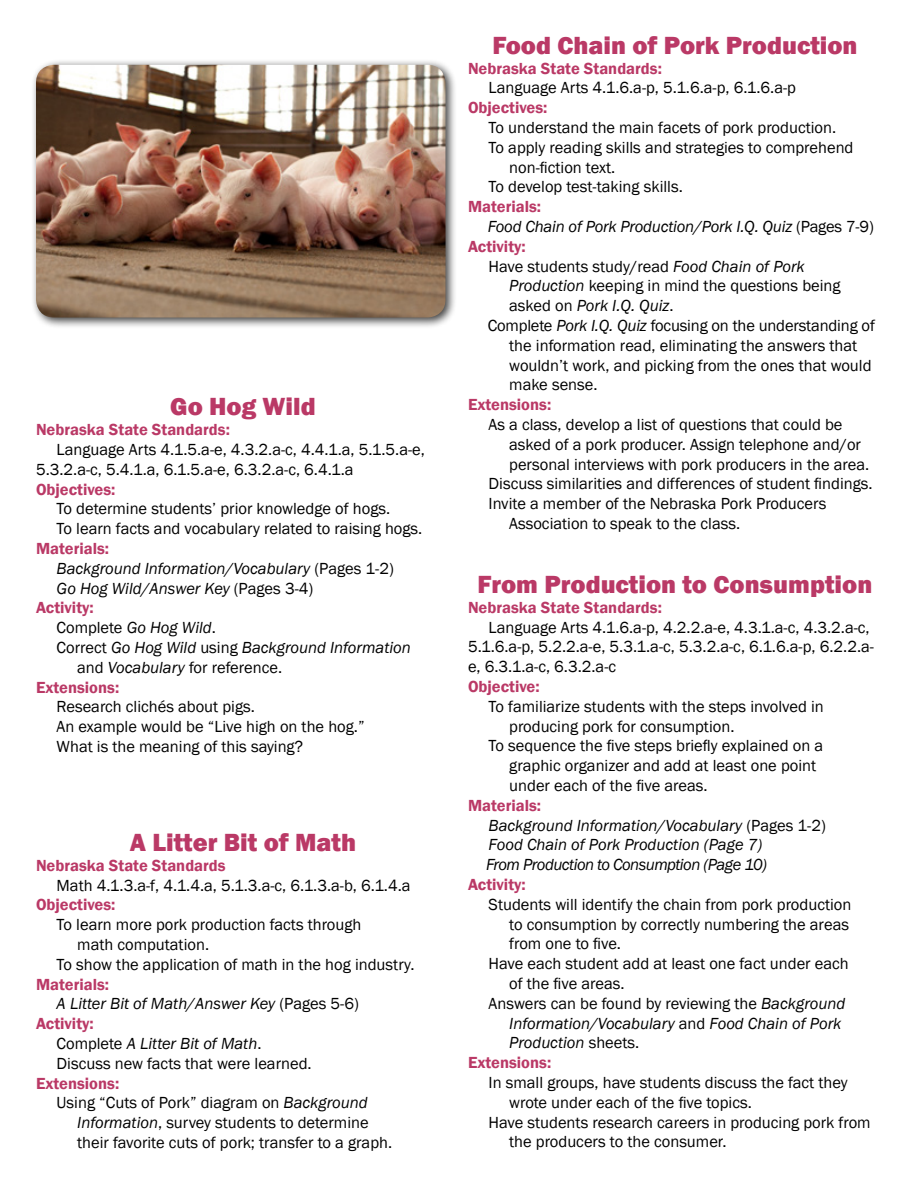
<style>
.page{position:relative;width:918px;height:1188px;background:#fff}
.page>*{position:absolute;margin:0;border:0;box-sizing:border-box;transform-origin:0 0}
.t1{font:800 25.5px "Franklin Gothic";color:#ba3966}
.t2{font:16.5px/19.8px "Franklin Gothic";color:#000}
.t3{font:italic 16.5px/19.8px "Franklin Gothic";color:#000}
.t4{font:600 16.5px "Franklin Gothic";color:#ba3966}
.s1{font-style:normal}
.s2{font-style:italic}
.s3{font-weight:600;font-style:normal;color:#ba3966}
</style>
<div class="page">
<div style="left:31px;top:59px;width:426px;height:270px;background:#000;opacity:.75"></div>
<img style="left:36px;top:65px;width:410px;height:253px">
<h1 class="t1" style="left:170px;top:390px;width:147px">Go Hog Wild</h1>
<p class="t4" style="left:36px;top:420px;width:195px">Nebraska State Standards:</p>
<p class="t2" style="left:36px;top:440px;width:390px;text-indent:21px">Language Arts 4.1.5.a-e, 4.3.2.a-c, 4.4.1.a, 5.1.5.a-e,<br>5.3.2.a-c, 5.4.1.a, 6.1.5.a-e, 6.3.2.a-c, 6.4.1.a</p>
<p class="t4" style="left:36px;top:479px;width:81px">Objectives:</p>
<p class="t2" style="left:57px;top:499px;width:367px">To determine students’ prior knowledge of hogs.<br>To learn facts and vocabulary related to raising hogs.</p>
<p class="t4" style="left:36px;top:538px;width:75px">Materials:</p>
<p class="t3" style="left:57px;top:559px;width:339px">Background Information/Vocabulary <span class="s1">(Pages 1-2)</span></p>
<p class="t3" style="left:57px;top:579px;width:258px">Go Hog Wild/Answer Key <span class="s1">(Pages 3-4)</span></p>
<p class="t4" style="left:36px;top:598px;width:59px">Activity:</p>
<p class="t2" style="left:57px;top:618px;width:161px">Complete <span class="s2">Go Hog Wild</span>.</p>
<p class="t3" style="left:57px;top:638px;width:356px"><span class="s1">Correct</span> Go Hog Wild <span class="s1">using</span> Background Information</p>
<p class="t2" style="left:77px;top:658px;width:207px">and <span class="s2">Vocabulary</span> for reference.</p>
<p class="t4" style="left:36px;top:677px;width:85px">Extensions:</p>
<p class="t2" style="left:57px;top:697px;width:310px">Research clichés about pigs.<br>An example would be “Live high on the hog.”<br>What is the meaning of this saying?</p>
<h1 class="t1" style="left:130px;top:826px;width:228px">A Litter Bit of Math</h1>
<p class="t4" style="left:36px;top:855px;width:191px">Nebraska State Standards</p>
<p class="t2" style="left:57px;top:876px;width:355px">Math 4.1.3.a-f, 4.1.4.a, 5.1.3.a-c, 6.1.3.a-b, 6.1.4.a</p>
<p class="t4" style="left:36px;top:895px;width:81px">Objectives:</p>
<p class="t2" style="left:57px;top:915px;width:306px">To learn more pork production facts through</p>
<p class="t2" style="left:77px;top:935px;width:133px">math computation.</p>
<p class="t2" style="left:57px;top:955px;width:359px">To show the application of math in the hog industry.</p>
<p class="t4" style="left:36px;top:974px;width:75px">Materials:</p>
<p class="t3" style="left:57px;top:994px;width:304px">A Litter Bit of Math/Answer Key <span class="s1">(Pages 5-6)</span></p>
<p class="t4" style="left:36px;top:1014px;width:59px">Activity:</p>
<p class="t3" style="left:57px;top:1034px;width:206px"><span class="s1">Complete</span> A Litter Bit of Math<span class="s1">.</span></p>
<p class="t2" style="left:57px;top:1054px;width:257px">Discuss new facts that were learned.</p>
<p class="t4" style="left:36px;top:1073px;width:85px">Extensions:</p>
<p class="t2" style="left:57px;top:1093px;width:313px">Using “Cuts of Pork” diagram on <span class="s2">Background</span></p>
<p class="t2" style="left:77px;top:1113px;width:293px"><span class="s2">Information</span>, survey students to determine</p>
<p class="t2" style="left:77px;top:1133px;width:316px">their favorite cuts of pork; transfer to a graph.</p>
<h1 class="t1" style="left:492px;top:29px;width:367px">Food Chain of Pork Production</h1>
<p class="t4" style="left:468px;top:58px;width:195px">Nebraska State Standards:</p>
<p class="t2" style="left:489px;top:78px;width:309px">Language Arts 4.1.6.a-p, 5.1.6.a-p, 6.1.6.a-p</p>
<p class="t4" style="left:468px;top:98px;width:81px">Objectives:</p>
<p class="t2" style="left:489px;top:118px;width:349px">To understand the main facets of pork production.</p>
<p class="t2" style="left:489px;top:138px;width:366px">To apply reading skills and strategies to comprehend</p>
<p class="t2" style="left:509px;top:158px;width:108px">non-fiction text.</p>
<p class="t2" style="left:489px;top:177px;width:196px">To develop test-taking skills.</p>
<p class="t4" style="left:468px;top:197px;width:75px">Materials:</p>
<p class="t3" style="left:488px;top:217px;width:388px">Food Chain of Pork Production/Pork I.Q. Quiz <span class="s1">(Pages 7-9)</span></p>
<p class="t4" style="left:468px;top:236px;width:59px">Activity:</p>
<p class="t2" style="left:489px;top:257px;width:318px">Have students study/read <span class="s2">Food Chain of Pork</span></p>
<p class="t2" style="left:509px;top:276px;width:333px"><span class="s2">Production</span> keeping in mind the questions being</p>
<p class="t3" style="left:509px;top:296px;width:166px"><span class="s1">asked on</span> Pork I.Q. Quiz<span class="s1">.</span></p>
<p class="t2" style="left:488px;top:316px;width:389px">Complete <span class="s2">Pork I.Q. Quiz</span> focusing on the understanding of</p>
<p class="t2" style="left:509px;top:336px;width:350px">the information read, eliminating the answers that</p>
<p class="t2" style="left:509px;top:356px;width:364px">wouldn’t work, and picking from the ones that would</p>
<p class="t2" style="left:509px;top:375px;width:90px">make sense.</p>
<p class="t4" style="left:468px;top:395px;width:85px">Extensions:</p>
<p class="t2" style="left:489px;top:415px;width:355px">As a class, develop a list of questions that could be</p>
<p class="t2" style="left:509px;top:435px;width:353px">asked of a pork producer. Assign telephone and/or</p>
<p class="t2" style="left:509px;top:455px;width:362px">personal interviews with pork producers in the area.</p>
<p class="t2" style="left:489px;top:474px;width:386px">Discuss similarities and differences of student findings.</p>
<p class="t2" style="left:489px;top:494px;width:339px">Invite a member of the Nebraska Pork Producers</p>
<p class="t2" style="left:509px;top:514px;width:233px">Association to speak to the class.</p>
<h1 class="t1" style="left:478px;top:568px;width:396px">From Production to Consumption</h1>
<p class="t4" style="left:468px;top:597px;width:195px">Nebraska State Standards:</p>
<p class="t2" style="left:468px;top:618px;width:408px;text-indent:21px">Language Arts 4.1.6.a-p, 4.2.2.a-e, 4.3.1.a-c, 4.3.2.a-c,<br>5.1.6.a-p, 5.2.2.a-e, 5.3.1.a-c, 5.3.2.a-c, 6.1.6.a-p, 6.2.2.a&shy;e, 6.3.1.a-c, 6.3.2.a-c</p>
<p class="t4" style="left:468px;top:676px;width:73px">Objective:</p>
<p class="t2" style="left:489px;top:697px;width:337px">To familiarize students with the steps involved in</p>
<p class="t2" style="left:509px;top:717px;width:227px">producing pork for consumption.</p>
<p class="t2" style="left:489px;top:736px;width:336px">To sequence the five steps briefly explained on a</p>
<p class="t2" style="left:509px;top:756px;width:308px">graphic organizer and add at least one point</p>
<p class="t2" style="left:509px;top:776px;width:200px">under each of the five areas.</p>
<p class="t3" style="left:486px;top:796px;width:341px;text-indent:-18px"><span class="s3">Materials:<br></span>Background Information/Vocabulary <span class="s1">(Pages 1-2)<br></span>Food Chain of Pork Production (Page 7)<br>From Production to Consumption (Page 10)</p>
<p class="t4" style="left:468px;top:874px;width:59px">Activity:</p>
<p class="t2" style="left:489px;top:895px;width:364px">Students will identify the chain from pork production</p>
<p class="t2" style="left:509px;top:915px;width:341px">to consumption by correctly numbering the areas</p>
<p class="t2" style="left:509px;top:934px;width:113px">from one to five.</p>
<p class="t2" style="left:489px;top:954px;width:362px">Have each student add at least one fact under each</p>
<p class="t2" style="left:509px;top:974px;width:117px">of the five areas.</p>
<p class="t2" style="left:489px;top:994px;width:358px">Answers can be found by reviewing the <span class="s2">Background</span></p>
<p class="t3" style="left:509px;top:1013px;width:334px">Information/Vocabulary <span class="s1">and</span> Food Chain of Pork</p>
<p class="t3" style="left:509px;top:1033px;width:132px">Production <span class="s1">sheets.</span></p>
<p class="t4" style="left:468px;top:1052px;width:85px">Extensions:</p>
<p class="t2" style="left:489px;top:1073px;width:360px">In small groups, have students discuss the fact they</p>
<p class="t2" style="left:509px;top:1093px;width:244px">wrote under each of the five topics.</p>
<p class="t2" style="left:489px;top:1113px;width:384px">Have students research careers in producing pork from</p>
<p class="t2" style="left:509px;top:1132px;width:219px">the producers to the consumer.</p>
</div>
